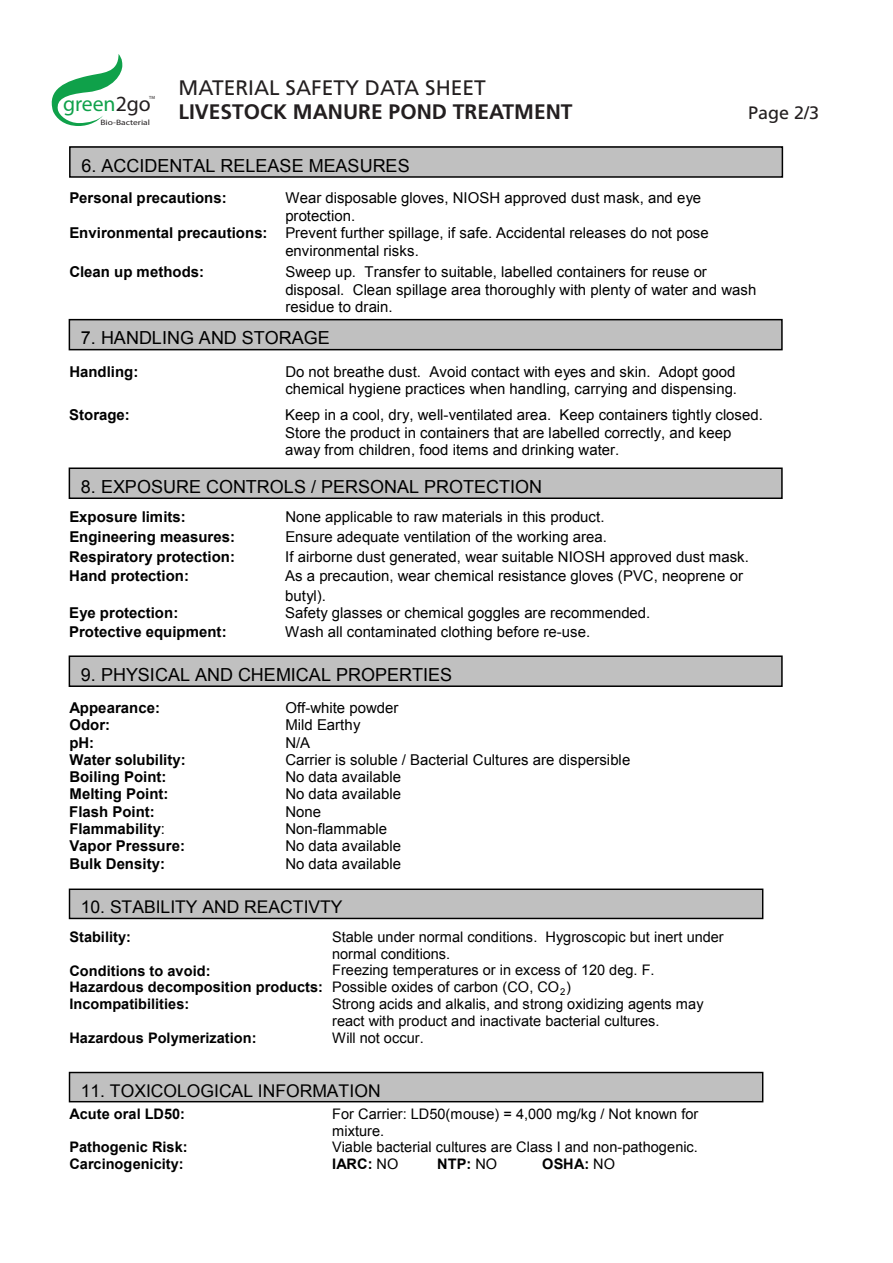
<style>
.page{position:relative;width:893px;height:1263px;background:#fff}
.page>*{position:absolute;margin:0;border:0;box-sizing:border-box;transform-origin:0 0}
.t1{font:21.75px "Myriad Pro";color:#0fa14a}
.t2{font:700 21px "Frutiger";color:#231f20}
.t3{font:21px "Frutiger";color:#231f20}
.t4{font:18px "Arial";color:#000}
.t5{font:18px "Frutiger";color:#231f20}
.t6{font:17.55px "Arial";color:#000}
.t7{font:15px/17.2px "Arial";color:#000}
.t8{font:700 15px "Arial";color:#000}
.t9{font:14.55px/17px "Arial";color:#000}
.t10{font:700 14.55px "Arial";color:#000}
.t11{font:7.8px "Myriad Pro";color:#231f20;scale:1.22 1}
.t12{font:4.5px "Myriad Pro";color:#231f20}
.s1{color:#231f20}
.s2{font-weight:700}
.s3{font-weight:400}
</style>
<div class="page">
<svg style="left:51px;top:54px;width:71px;height:72px"></svg>
<div style="left:70px;top:147px;width:712px;height:30px;background:#c0c0c0"></div>
<div style="left:69px;top:147px;width:714px;height:31px;border:2px solid #000"></div>
<div style="left:69px;top:320px;width:713px;height:30px;background:#c0c0c0"></div>
<div style="left:69px;top:319px;width:714px;height:31px;border:2px solid #000"></div>
<div style="left:69px;top:656px;width:713px;height:30px;background:#c0c0c0"></div>
<div style="left:69px;top:655px;width:714px;height:32px;border:2px solid #000"></div>
<div style="left:69px;top:468px;width:713px;height:30px;background:#c0c0c0"></div>
<div style="left:69px;top:467px;width:714px;height:32px;border:2px solid #000"></div>
<div style="left:69px;top:1072px;width:694px;height:30px;background:#c0c0c0"></div>
<div style="left:69px;top:1072px;width:694px;height:30px;border:1px solid #000"></div>
<div style="left:69px;top:889px;width:694px;height:29px;background:#c0c0c0"></div>
<div style="left:69px;top:888px;width:694px;height:31px;border:1px solid #000"></div>
<p class="t7" style="left:285px;top:68px;width:126px">explosion hazards.</p>
<p class="t3" style="left:179px;top:75px;width:309px">MATERIAL SAFETY DATA SHEET</p>
<p class="t2" style="left:179px;top:99px;width:395px">LIVESTOCK MANURE POND TREATMENT</p>
<p class="t5" style="left:748px;top:102px;width:73px">Page 2/3</p>
<p class="t8" style="left:69px;top:87px;width:159px">Protective equipment:</p>
<p class="t1" style="left:63px;top:90px;width:89px">green<span class="s1">2go</span></p>
<p class="t12" style="left:149px;top:95px;width:7px">TM</p>
<p class="t11" style="left:100px;top:117px;width:42px">Bio-Bacterial</p>
<p class="t4" style="left:81px;top:154px;width:330px">6. ACCIDENTAL RELEASE MEASURES</p>
<p class="t8" style="left:69px;top:188px;width:159px">Personal precautions:</p>
<p class="t7" style="left:285px;top:190px;width:417px">Wear disposable gloves, NIOSH approved dust mask, and eye</p>
<p class="t7" style="left:285px;top:207px;width:71px">protection.</p>
<p class="t7" style="left:69px;top:224px;width:641px"><span class="s2">Environmental precautions:</span> Prevent further spillage, if safe. Accidental releases do not pose</p>
<p class="t7" style="left:285px;top:242px;width:135px">environmental risks.</p>
<p class="t8" style="left:69px;top:262px;width:136px">Clean up methods:</p>
<p class="t7" style="left:285px;top:263px;width:473px">Sweep up. Transfer to suitable, labelled containers for reuse or disposal. Clean spillage area thoroughly with plenty of water and wash residue to drain.</p>
<p class="t4" style="left:81px;top:326px;width:251px">7. HANDLING AND STORAGE</p>
<p class="t8" style="left:69px;top:362px;width:71px">Handling:</p>
<p class="t7" style="left:285px;top:363px;width:453px">Do not breathe dust. Avoid contact with eyes and skin. Adopt good chemical hygiene practices when handling, carrying and dispensing.</p>
<p class="t8" style="left:69px;top:405px;width:62px">Storage:</p>
<p class="t7" style="left:285px;top:407px;width:479px">Keep in a cool, dry, well-ventilated area. Keep containers tightly closed.<br>Store the product in containers that are labelled correctly, and keep away from children, food items and drinking water.</p>
<p class="t4" style="left:81px;top:475px;width:463px">8. EXPOSURE CONTROLS / PERSONAL PROTECTION</p>
<p class="t8" style="left:69px;top:507px;width:118px">Exposure limits:</p>
<p class="t7" style="left:285px;top:509px;width:321px">None applicable to raw materials in this product.</p>
<p class="t8" style="left:69px;top:527px;width:167px">Engineering measures:</p>
<p class="t7" style="left:285px;top:528px;width:323px">Ensure adequate ventilation of the working area.</p>
<p class="t8" style="left:69px;top:546px;width:167px">Respiratory protection:</p>
<p class="t7" style="left:285px;top:548px;width:465px">If airborne dust generated, wear suitable NIOSH approved dust mask.</p>
<p class="t8" style="left:69px;top:566px;width:121px">Hand protection:</p>
<p class="t7" style="left:285px;top:566px;width:459px;line-height:19.8px">As a precaution, wear chemical resistance gloves (PVC, neoprene or butyl).</p>
<p class="t8" style="left:69px;top:602px;width:111px">Eye protection:</p>
<p class="t7" style="left:285px;top:604px;width:367px">Safety glasses or chemical goggles are recommended.</p>
<p class="t8" style="left:69px;top:622px;width:159px">Protective equipment:</p>
<p class="t7" style="left:285px;top:624px;width:307px">Wash all contaminated clothing before re-use.</p>
<p class="t4" style="left:81px;top:663px;width:373px">9. PHYSICAL AND CHEMICAL PROPERTIES</p>
<p class="t8" style="left:69px;top:698px;width:92px">Appearance:</p>
<p class="t7" style="left:285px;top:699px;width:115px">Off-white powder</p>
<p class="t8" style="left:69px;top:715px;width:42px">Odor:</p>
<p class="t7" style="left:285px;top:717px;width:77px">Mild Earthy</p>
<p class="t8" style="left:69px;top:732px;width:26px">pH:</p>
<p class="t7" style="left:285px;top:734px;width:26px">N/A</p>
<p class="t8" style="left:69px;top:750px;width:118px">Water solubility:</p>
<p class="t7" style="left:285px;top:751px;width:346px">Carrier is soluble / Bacterial Cultures are dispersible</p>
<p class="t8" style="left:69px;top:767px;width:99px">Boiling Point:</p>
<p class="t7" style="left:285px;top:768px;width:117px">No data available</p>
<p class="t8" style="left:69px;top:784px;width:101px">Melting Point:</p>
<p class="t7" style="left:285px;top:786px;width:117px">No data available</p>
<p class="t8" style="left:69px;top:801px;width:87px">Flash Point:</p>
<p class="t7" style="left:285px;top:803px;width:37px">None</p>
<p class="t8" style="left:69px;top:819px;width:97px">Flammability<span class="s3">:</span></p>
<p class="t7" style="left:285px;top:820px;width:103px">Non-flammable</p>
<p class="t8" style="left:69px;top:836px;width:117px">Vapor Pressure:</p>
<p class="t7" style="left:285px;top:837px;width:117px">No data available</p>
<p class="t8" style="left:69px;top:853px;width:97px">Bulk Density:</p>
<p class="t7" style="left:285px;top:855px;width:117px">No data available</p>
<p class="t6" style="left:81px;top:896px;width:263px">10. STABILITY AND REACTIVTY</p>
<p class="t10" style="left:69px;top:927px;width:63px">Stability:</p>
<p class="t9" style="left:332px;top:928px;width:393px">Stable under normal conditions. Hygroscopic but inert under normal conditions.</p>
<p class="t10" style="left:69px;top:961px;width:143px">Conditions to avoid:</p>
<p class="t9" style="left:69px;top:962px;width:587px;text-indent:263px">Freezing temperatures or in excess of 120 deg. F.<br><span class="s2">Hazardous decomposition products:</span> Possible oxides of carbon (CO, CO<sub>2</sub>)<br><span class="s2">Incompatibilities:</span></p>
<p class="t9" style="left:332px;top:996px;width:373px">Strong acids and alkalis, and strong oxidizing agents may react with product and inactivate bacterial cultures.</p>
<p class="t10" style="left:69px;top:1028px;width:189px">Hazardous Polymerization:</p>
<p class="t9" style="left:332px;top:1029px;width:93px">Will not occur.</p>
<p class="t6" style="left:81px;top:1079px;width:302px">11. TOXICOLOGICAL INFORMATION</p>
<p class="t10" style="left:69px;top:1104px;width:117px">Acute oral LD50:</p>
<p class="t9" style="left:332px;top:1105px;width:368px">For Carrier: LD50(mouse) = 4,000 mg/kg / Not known for mixture.</p>
<p class="t10" style="left:69px;top:1137px;width:120px">Pathogenic Risk:</p>
<p class="t9" style="left:332px;top:1139px;width:367px">Viable bacterial cultures are Class I and non-pathogenic.</p>
<p class="t10" style="left:69px;top:1154px;width:116px">Carcinogenicity:</p>
<p class="t10" style="left:332px;top:1154px;width:68px">IARC: <span class="s3">NO</span></p>
<p class="t10" style="left:437px;top:1154px;width:61px">NTP: <span class="s3">NO</span></p>
<p class="t10" style="left:542px;top:1154px;width:74px">OSHA: <span class="s3">NO</span></p>
</div>
